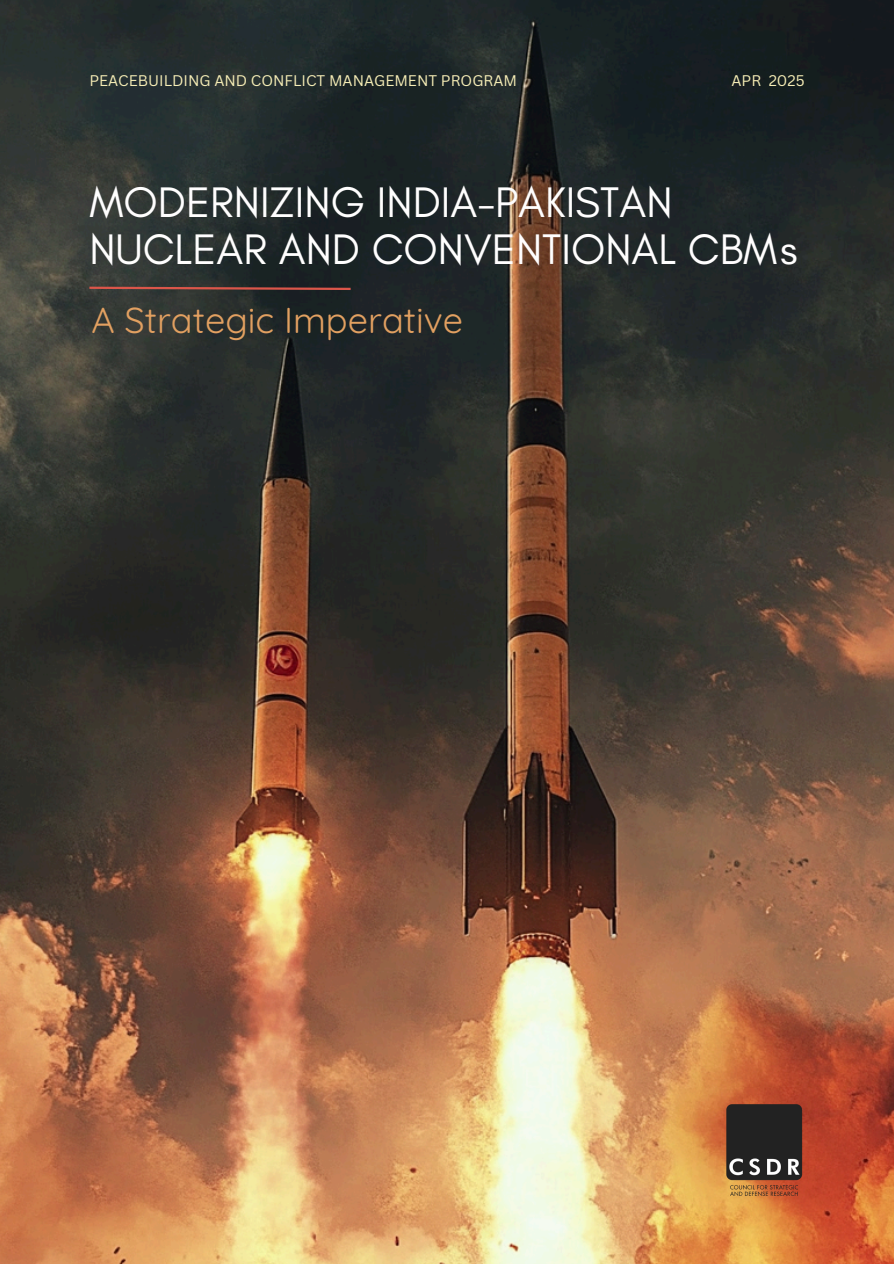
<style>
.page{position:relative;width:894px;height:1264px;background:#fff}
.page>*{position:absolute;margin:0;border:0;box-sizing:border-box;transform-origin:0 0}
.t1{font:43.5px/46.2px "Glacial Indifference";color:#fffefe}
.t2{font:36px "Quicksand";color:#e2a061}
.t3{font:15px "Canva Sans";color:#f6edb6}
</style>
<div class="page">
<img style="left:0;top:0;width:893px;height:1263px">
<img style="left:724px;top:1096px;width:80px;height:107px">
<svg style="left:87px;top:285px;width:266px;height:6px;background:#693c37"></svg>
<p class="t3" style="left:89px;top:70px;width:429px">PEACEBUILDING AND CONFLICT MANAGEMENT PROGRAM</p>
<h1 class="t3" style="left:731px;top:70px;width:74px">APR 2025</h1>
<p class="t1" style="left:89px;top:179px;width:709px">MODERNIZING INDIA-PAKISTAN<br>NUCLEAR AND CONVENTIONAL CBMs</p>
<p class="t2" style="left:91px;top:297px;width:373px">A Strategic Imperative</p>
</div>
